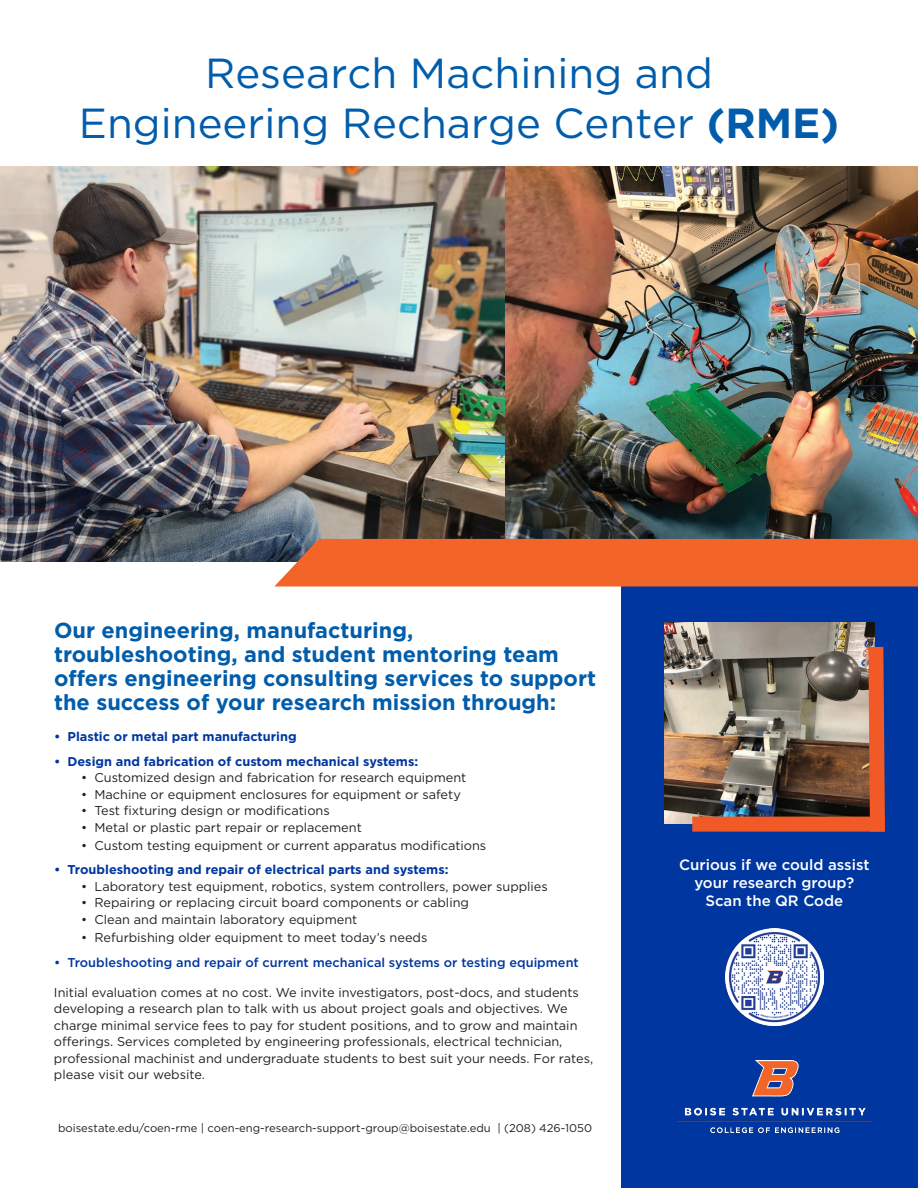
<style>
.page{position:relative;width:918px;height:1188px;background:#fff}
.page>*{position:absolute;margin:0;border:0;box-sizing:border-box;transform-origin:0 0}
.t1{font:42px/50.4px "Gotham";color:#015dab;text-align:center}
.t2{font:700 21.75px/24px "Gotham";color:#015dab}
.t3{font:500 15px/18px "Gotham";color:#fff;text-align:center}
.t4{font:12.75px/16.5px "Gotham";color:#231f20}
.t5{font:700 12.75px "Gotham";color:#0036a0}
.t6{font:500 12.75px "Gotham";color:#0036a0}
.t7{font:11.25px "Gotham";color:#231f20}
.s1{font-weight:700}
</style>
<div class="page">
<img style="left:504px;top:166px;width:414px;height:373px">
<img style="left:0;top:166px;width:504px;height:396px">
<div style="left:622px;top:582px;width:296px;height:606px;background:#0036a0"></div>
<div style="left:274px;top:539px;width:644px;height:47px;background:#f26428"></div>
<img style="left:665px;top:622px;width:209px;height:201px">
<img style="left:726px;top:928px;width:97px;height:98px">
<svg style="left:861px;top:632px;width:24px;height:185px;background:#bd6146"></svg>
<div style="left:692px;top:817px;width:193px;height:15px;background:#f15926"></div>
<img style="left:677px;top:1061px;width:194px;height:71px">
<p class="t1" style="left:79px;top:47px;width:762px">Research Machining and<br>Engineering Recharge Center <span class="s1">(RME)</span></p>
<p class="t2" style="left:54px;top:619px;width:544px">Our engineering, manufacturing, troubleshooting, and student mentoring team offers engineering consulting services to support the success of your research mission through:</p>
<p class="t5" style="left:54px;top:728px;width:244px">• Plastic or metal part manufacturing</p>
<p class="t5" style="left:54px;top:753px;width:366px">• Design and fabrication of custom mechanical systems:</p>
<p class="t4" style="left:81px;top:769px;width:387px">• Customized design and fabrication for research equipment</p>
<p class="t4" style="left:81px;top:786px;width:381px">• Machine or equipment enclosures for equipment or safety</p>
<p class="t4" style="left:81px;top:802px;width:250px">• Test fixturing design or modifications</p>
<p class="t4" style="left:81px;top:819px;width:282px">• Metal or plastic part repair or replacement</p>
<p class="t4" style="left:81px;top:837px;width:407px">• Custom testing equipment or current apparatus modifications</p>
<p class="t5" style="left:54px;top:861px;width:396px">• Troubleshooting and repair of electrical parts and systems:</p>
<p class="t4" style="left:81px;top:878px;width:468px">• Laboratory test equipment, robotics, system controllers, power supplies</p>
<p class="t4" style="left:81px;top:894px;width:390px">• Repairing or replacing circuit board components or cabling</p>
<p class="t4" style="left:81px;top:911px;width:278px">• Clean and maintain laboratory equipment</p>
<p class="t4" style="left:81px;top:929px;width:348px">• Refurbishing older equipment to meet today’s needs</p>
<p class="t6" style="left:54px;top:954px;width:526px">• Troubleshooting and repair of current mechanical systems or testing equipment</p>
<p class="t4" style="left:54px;top:984px;width:541px">Initial evaluation comes at no cost. We invite investigators, post-docs, and students developing a research plan to talk with us about project goals and objectives. We charge minimal service fees to pay for student positions, and to grow and maintain offerings. Services completed by engineering professionals, electrical technician, professional machinist and undergraduate students to best suit your needs. For rates, please visit our website.</p>
<p class="t7" style="left:58px;top:1121px;width:536px">boisestate.edu/coen-rme | coen-eng-research-support-group@boisestate.edu | (208) 426-1050</p>
<p class="t3" style="left:679px;top:855px;width:192px">Curious if we could assist your research group?<br>Scan the QR Code</p>
</div>
